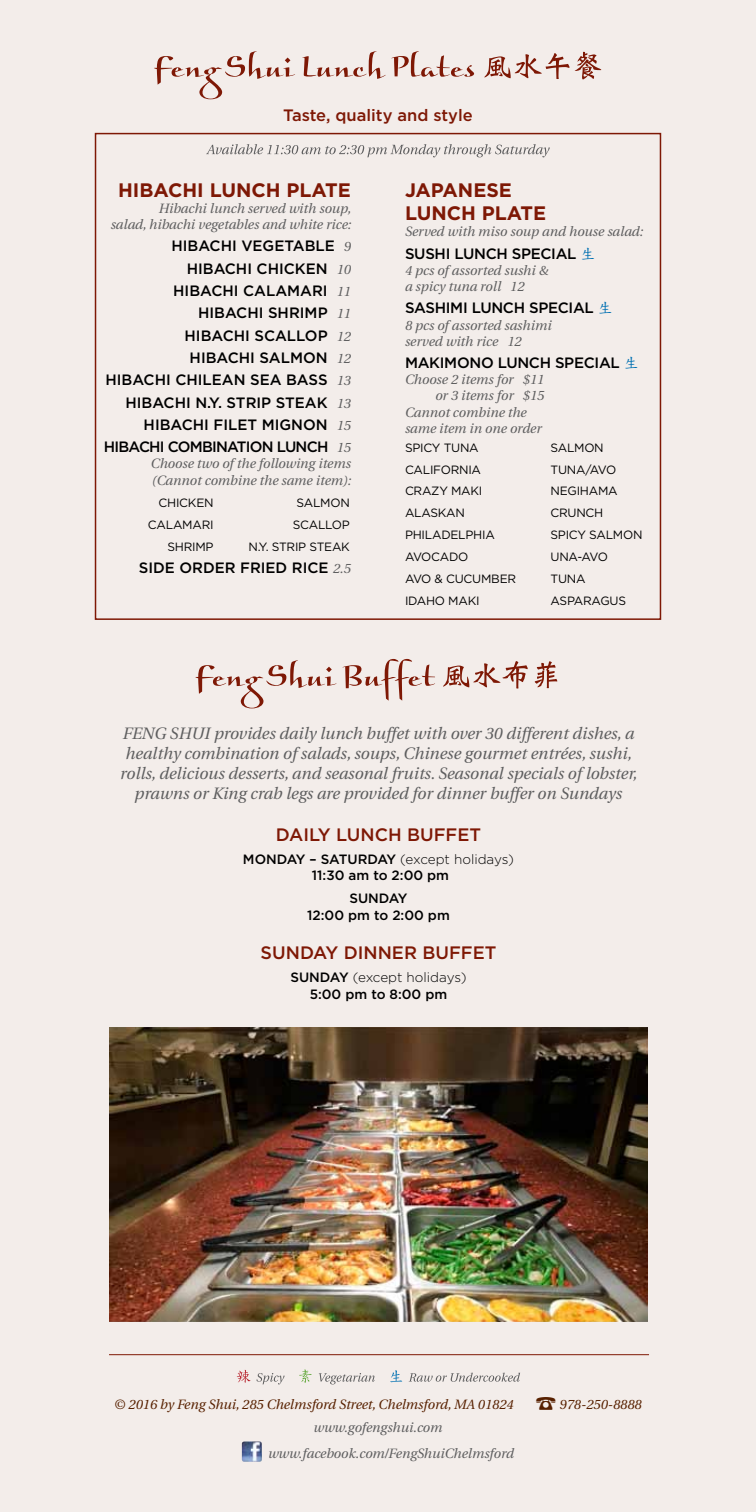
<style>
.page{position:relative;width:756px;height:1512px;background:#f3edea}
.page>*{position:absolute;margin:0;border:0;box-sizing:border-box;transform-origin:0 0}
.t1{font:700 19.5px/23.4px "Gotham";color:#7e1805}
.t2{font:500 18px "Gotham";color:#7e1805}
.t3{font:italic 16.5px/19.8px "Utopia";color:#5e5e5f;text-align:center}
.t4{font:500 16.5px "Gotham";color:#7e1805}
.t5{font:500 15px/22.4px "Gotham";color:#000;text-align:right}
.t6{font:500 15px "Gotham";letter-spacing:-.02em;color:#000}
.t7{font:italic 13.5px/16.2px "Utopia";color:#5e5e5f}
.t8{font:500 13.5px/16.2px "Gotham";color:#000;text-align:center}
.t9{font:italic 13.5px "Utopia";color:#572000}
.t10{font:300 13.5px "Gotham";color:#000}
.t11{font:12px "Gotham";letter-spacing:-.02em;color:#000}
.s1{font-family:"Utopia";font-weight:400;font-style:italic;font-size:13.5px;color:#5e5e5f}
.s2{font-family:"DF Kai Shu SB Estd BF";font-weight:400;color:#0070b2}
.s3{font-weight:300}
</style>
<div class="page">
<svg style="left:409px;top:1373px;width:111px;height:9px"></svg>
<svg style="left:390px;top:1370px;width:12px;height:12px"></svg>
<svg style="left:319px;top:1373px;width:56px;height:11px"></svg>
<svg style="left:299px;top:1370px;width:13px;height:13px"></svg>
<svg style="left:257px;top:1373px;width:28px;height:11px"></svg>
<svg style="left:237px;top:1370px;width:14px;height:13px"></svg>
<img style="left:242px;top:1441px;width:20px;height:21px">
<hr style="left:109px;top:1354px;width:540px;height:1px;background:#7e1805">
<svg style="left:206px;top:144px;width:344px;height:13px"></svg>
<svg style="left:154px;top:51px;width:447px;height:48px"></svg>
<div style="left:95px;top:133px;width:566px;height:487px;border:2px solid #7e1805"></div>
<svg style="left:195px;top:659px;width:362px;height:49px"></svg>
<img style="left:110px;top:1028px;width:537px;height:294px">
<p class="t4" style="left:283px;top:105px;width:191px">Taste, quality and style</p>
<h1 class="t1" style="left:118px;top:178px;width:234px">HIBACHI LUNCH PLATE</h1>
<p class="t7" style="left:111px;top:200px;width:242px;text-align:right">Hibachi lunch served with soup,<br>salad, hibachi vegetables and white rice:</p>
<p class="t5" style="left:104px;top:235px;width:249px">HIBACHI VEGETABLE <span class="s1">9<br></span>HIBACHI CHICKEN <span class="s1">10<br></span>HIBACHI CALAMARI <span class="s1">11<br></span>HIBACHI SHRIMP <span class="s1">11<br></span>HIBACHI SCALLOP <span class="s1">12<br></span>HIBACHI SALMON <span class="s1">12<br></span>HIBACHI CHILEAN SEA BASS <span class="s1">13<br></span>HIBACHI N.Y. STRIP STEAK <span class="s1">13<br></span>HIBACHI FILET MIGNON <span class="s1">15<br></span>HIBACHI COMBINATION LUNCH <span class="s1">15</span></p>
<p class="t7" style="left:151px;top:456px;width:202px">Choose two of the following items (Cannot combine the same item):</p>
<p class="t11" style="left:159px;top:496px;width:45px">CHICKEN</p>
<p class="t11" style="left:297px;top:496px;width:18px">SALMON</p>
<p class="t11" style="left:148px;top:518px;width:18px">CALAMARI</p>
<p class="t11" style="left:293px;top:518px;width:17px">SCALLO</p>
<p class="t11" style="left:342px;top:518px;width:10px">P</p>
<p class="t11" style="left:167px;top:540px;width:16px">SHRIM</p>
<p class="t11" style="left:206px;top:540px;width:10px">P</p>
<p class="t11" style="left:249px;top:540px;width:78px">N.Y. STRI P STEA</p>
<p class="t11" style="left:341px;top:540px;width:10px">K</p>
<p class="t5" style="left:139px;top:556px;width:214px">SIDE ORDER FRIED RICE <span class="s1">2.5</span></p>
<h1 class="t1" style="left:405px;top:178px;width:143px">JAPANESE<br>LUNCH PLATE</h1>
<p class="t7" style="left:405px;top:224px;width:240px">Served with miso soup and house salad:</p>
<p class="t6" style="left:405px;top:243px;width:192px">SUSHI LUNCH SPECIAL <span class="s2">生</span></p>
<p class="t7" style="left:405px;top:262px;width:145px">4 pcs of assorted sushi &amp; a spicy tuna roll 12</p>
<p class="t6" style="left:405px;top:298px;width:209px">SASHIMI LUNCH SPECIAL <span class="s2">生</span></p>
<p class="t7" style="left:405px;top:317px;width:148px">8 pcs of assorted sashimi served with rice 12</p>
<p class="t6" style="left:405px;top:353px;width:235px">MAKIMONO LUNCH SPECIAL <span class="s2">生</span></p>
<p class="t7" style="left:405px;top:372px;width:141px">Choose 2 items for $11</p>
<p class="t7" style="left:435px;top:388px;width:111px">or 3 items for $15</p>
<p class="t7" style="left:405px;top:404px;width:123px">Cannot combine the</p>
<p class="t7" style="left:405px;top:420px;width:138px">same item in one order</p>
<p class="t11" style="left:405px;top:441px;width:23px">SPICY</p>
<p class="t11" style="left:444px;top:441px;width:18px">TUNA</p>
<p class="t11" style="left:550px;top:441px;width:18px">SALMON</p>
<p class="t11" style="left:405px;top:463px;width:18px">CALIFORNIA</p>
<p class="t11" style="left:550px;top:463px;width:18px">TUNA</p>
<p class="t11" style="left:585px;top:463px;width:30px">/AVO</p>
<p class="t11" style="left:405px;top:485px;width:76px">CRAZY MAKI</p>
<p class="t11" style="left:550px;top:485px;width:19px">NEGIHAMA</p>
<p class="t11" style="left:405px;top:507px;width:18px">ALAS</p>
<p class="t11" style="left:438px;top:507px;width:18px">KAN</p>
<p class="t11" style="left:550px;top:507px;width:18px">CRUNCH</p>
<p class="t11" style="left:405px;top:529px;width:8px">PHILA</p>
<p class="t11" style="left:441px;top:529px;width:40px">DELPHIA</p>
<p class="t11" style="left:550px;top:529px;width:23px">SPICY</p>
<p class="t11" style="left:589px;top:529px;width:18px">SALMON</p>
<p class="t11" style="left:405px;top:550px;width:27px">AVOCA</p>
<p class="t11" style="left:449px;top:550px;width:18px">DO</p>
<p class="t11" style="left:550px;top:550px;width:57px">UNA-AVO</p>
<p class="t11" style="left:405px;top:572px;width:60px">AVO &amp; CUCUMBER</p>
<p class="t11" style="left:550px;top:572px;width:18px">TUNA</p>
<p class="t11" style="left:405px;top:594px;width:22px">IDAHO</p>
<p class="t11" style="left:448px;top:594px;width:30px">MAKI</p>
<p class="t11" style="left:550px;top:594px;width:33px">AS PARAGUS</p>
<p class="t3" style="left:120px;top:724px;width:519px">FENG SHUI provides daily lunch buffet with over 30 different dishes, a healthy combination of salads, soups, Chinese gourmet entrées, sushi, rolls, delicious desserts, and seasonal fruits. Seasonal specials of lobster, prawns or King crab legs are provided for dinner buffer on Sundays</p>
<h2 class="t2" style="left:276px;top:823px;width:207px">DAILY LUNCH BUFFET</h2>
<p class="t8" style="left:243px;top:851px;width:273px">MONDAY – SATURDAY <span class="s3">(except holidays)<br></span>11:30 am to 2:00 pm</p>
<p class="t8" style="left:307px;top:890px;width:144px">SUNDAY<br>12:00 pm to 2:00 pm</p>
<h2 class="t2" style="left:261px;top:941px;width:26px">Sunday</h2>
<h2 class="t2" style="left:344px;top:941px;width:13px">dinner</h2>
<h2 class="t2" style="left:422px;top:941px;width:13px">buffet</h2>
<p class="t8" style="left:290px;top:969px;width:20px">Sunday</p>
<p class="t10" style="left:353px;top:970px;width:115px">(except holidays)</p>
<p class="t8" style="left:310px;top:986px;width:139px">5:00 pm to 8:00 pm</p>
<p class="t9" style="left:114px;top:1397px;width:401px">© 2016 by Feng Shui, 285 Chelmsford Street, Chelmsford, MA 01824</p>
<p class="t9" style="left:560px;top:1397px;width:84px">978-250-8888</p>
<p class="t7" style="left:268px;top:1415px;width:248px;line-height:26px;text-indent:45px">www.gofengshui.com www.facebook.com/FengShuiChelmsford</p>
</div>
